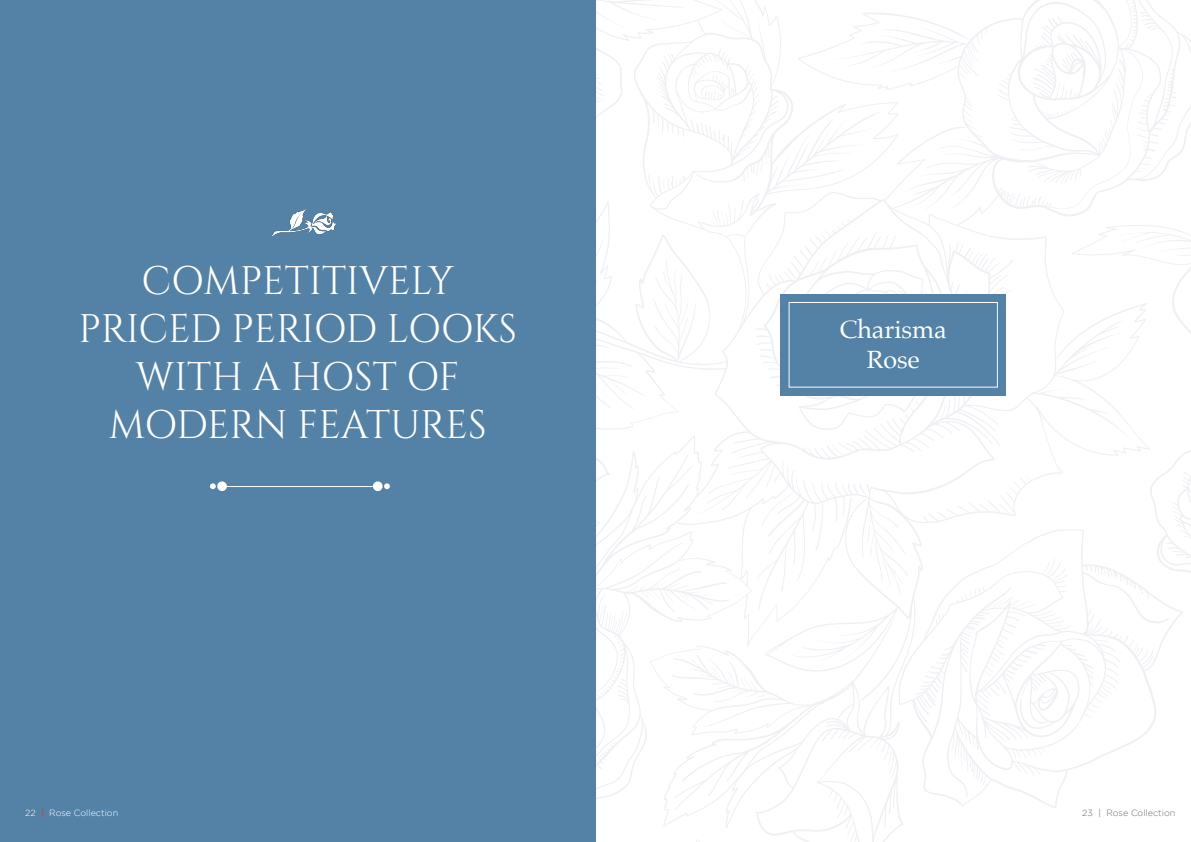
<style>
.page{position:relative;width:1191px;height:842px;background:#fff}
.page>*{position:absolute;margin:0;border:0;box-sizing:border-box;transform-origin:0 0}
.t1{font:39.8px/47.8px "Cinzel";letter-spacing:-.005em;color:#fff;text-align:center}
.t2{font:25px "Palatino";color:#fff}
.t3{font:300 9px "Gotham";color:#6c6d70}
.Body_Copy_Light{font:300 9px "Gotham";color:#fff}
.s1{color:#d1232a}
</style>
<div class="page">
<svg style="left:595px;top:0;width:596px;height:842px"></svg>
<div style="left:0;top:0;width:595px;height:842px;background:#5482a6"></div>
<hr style="left:222px;top:486px;width:158px;height:1px;background:#fff">
<div style="left:217px;top:481px;width:10px;height:10px;background:#fff;border-radius:50%"></div>
<svg style="left:210px;top:483px;width:6px;height:6px"></svg>
<div style="left:373px;top:481px;width:9px;height:10px;background:#fff;border-radius:50%"></div>
<svg style="left:384px;top:483px;width:6px;height:6px"></svg>
<div style="left:780px;top:294px;width:225px;height:101px;background:#5482a6"></div>
<div style="left:789px;top:302px;width:208px;height:85px;border:1px solid #fffafa"></div>
<img style="left:272px;top:209px;width:63px;height:27px">
<p class="t1" style="left:78px;top:258px;width:440px">COMPETITIVELY<br>PRICED PERIOD LOOKS<br>WITH A HOST OF<br>MODERN FEATURES</p>
<p class="Body_Copy_Light" style="left:25px;top:807px;width:94px">22 <span class="s1">|</span> Rose Collection</p>
<p class="t2" style="left:839px;top:309px;width:109px">Charisma</p>
<p class="t2" style="left:866px;top:339px;width:54px">Rose</p>
<p class="t3" style="left:1082px;top:808px;width:95px">23 <span class="s1">|</span> Rose Collection</p>
</div>
